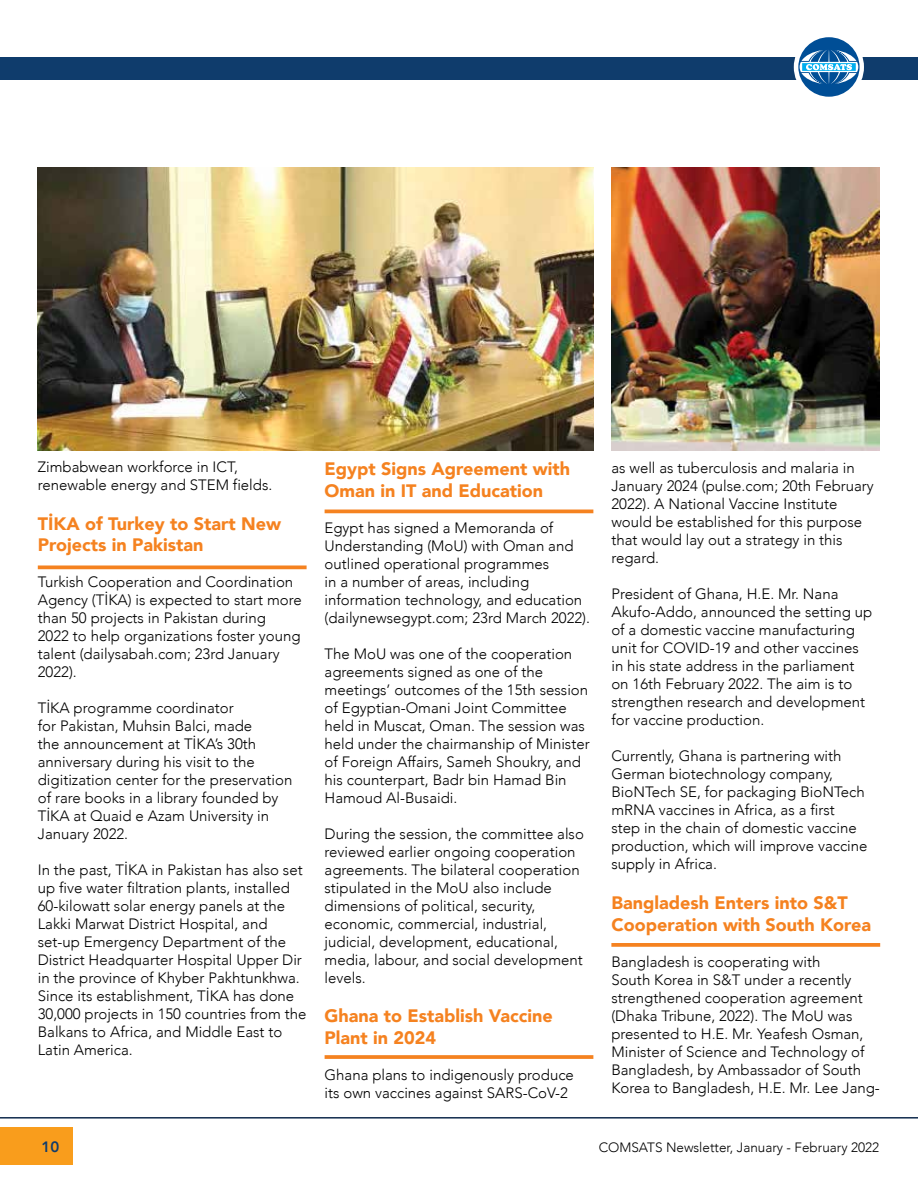
<style>
.page{position:relative;width:918px;height:1188px;background:#fff}
.page>*{position:absolute;margin:0;border:0;box-sizing:border-box;transform-origin:0 0}
.t1{font:900 18px/21.6px "Avenir";color:#f58220}
.t2{font:300 15px/18px "Avenir";color:#000}
.t3{font:800 15px "Avenir";color:#0f3c6c}
.t4{font:300 13.5px "Avenir";color:#000}
</style>
<div class="page">
<div style="left:0;top:0;width:918px;height:80px;background:#0f3c6c"></div>
<div style="left:0;top:0;width:918px;height:57px;background:#fff"></div>
<div style="left:794px;top:32px;width:70px;height:70px;background:#fff;border-radius:50%"></div>
<svg style="left:798px;top:37px;width:62px;height:60px"></svg>
<div style="left:0;top:1127px;width:73px;height:38px;background:#f99d1c"></div>
<hr style="left:0;top:1117px;width:918px;height:2px;background:#102b4e">
<img style="left:38px;top:167px;width:555px;height:283px">
<img style="left:611px;top:167px;width:268px;height:283px">
<svg style="left:38px;top:565px;width:269px;height:4px"></svg>
<hr style="left:325px;top:510px;width:268px;height:3px;background:#f58220">
<svg style="left:325px;top:1055px;width:268px;height:4px"></svg>
<svg style="left:611px;top:943px;width:269px;height:4px"></svg>
<p class="t2" style="left:38px;top:458px;width:236px">Zimbabwean workforce in ICT, renewable energy and STEM fields.</p>
<p class="t1" style="left:38px;top:512px;width:245px">TİKA of Turkey to Start New<br>Projects in Pakistan</p>
<p class="t2" style="left:38px;top:573px;width:266px">Turkish Cooperation and Coordination Agency (TİKA) is expected to start more than 50 projects in Pakistan during<br>2022 to help organizations foster young talent (dailysabah.com; 23rd January 2022).</p>
<p class="t2" style="left:38px;top:699px;width:256px">TİKA programme coordinator<br>for Pakistan, Muhsin Balci, made<br>the announcement at TİKA’s 30th anniversary during his visit to the digitization center for the preservation of rare books in a library founded by<br>TİKA at Quaid e Azam University in<br>January 2022.</p>
<p class="t2" style="left:38px;top:861px;width:270px">In the past, TİKA in Pakistan has also set up five water filtration plants, installed 60-kilowatt solar energy panels at the Lakki Marwat District Hospital, and set-up Emergency Department of the District Headquarter Hospital Upper Dir in the province of Khyber Pakhtunkhwa.<br>Since its establishment, TİKA has done 30,000 projects in 150 countries from the Balkans to Africa, and Middle East to Latin America.</p>
<p class="t1" style="left:325px;top:458px;width:247px">Egypt Signs Agreement with<br>Oman in IT and Education</p>
<p class="t2" style="left:325px;top:519px;width:267px">Egypt has signed a Memoranda of Understanding (MoU) with Oman and outlined operational programmes<br>in a number of areas, including information technology, and education (dailynewsegypt.com; 23rd March 2022).</p>
<p class="t2" style="left:325px;top:645px;width:267px">The MoU was one of the cooperation agreements signed as one of the meetings’ outcomes of the 15th session of Egyptian-Omani Joint Committee held in Muscat, Oman. The session was held under the chairmanship of Minister of Foreign Affairs, Sameh Shoukry, and his counterpart, Badr bin Hamad Bin Hamoud Al-Busaidi.</p>
<p class="t2" style="left:325px;top:825px;width:261px">During the session, the committee also reviewed earlier ongoing cooperation agreements. The bilateral cooperation stipulated in the MoU also include dimensions of political, security, economic, commercial, industrial, judicial, development, educational, media, labour, and social development levels.</p>
<p class="t1" style="left:325px;top:1005px;width:230px">Ghana to Establish Vaccine<br>Plant in 2024</p>
<p class="t2" style="left:325px;top:1066px;width:251px">Ghana plans to indigenously produce its own vaccines against SARS-CoV-2</p>
<p class="t2" style="left:611px;top:459px;width:264px">as well as tuberculosis and malaria in<br>January 2024 (pulse.com; 20th February<br>2022). A National Vaccine Institute would be established for this purpose that would lay out a strategy in this regard.</p>
<p class="t2" style="left:611px;top:585px;width:263px">President of Ghana, H.E. Mr. Nana Akufo-Addo, announced the setting up of a domestic vaccine manufacturing unit for COVID-19 and other vaccines in his state address in the parliament on 16th February 2022. The aim is to strengthen research and development for vaccine production.</p>
<p class="t2" style="left:611px;top:747px;width:258px">Currently, Ghana is partnering with German biotechnology company, BioNTech SE, for packaging BioNTech mRNA vaccines in Africa, as a first<br>step in the chain of domestic vaccine production, which will improve vaccine supply in Africa.</p>
<p class="t1" style="left:611px;top:891px;width:261px">Bangladesh Enters into S&amp;T<br>Cooperation with South Korea</p>
<p class="t2" style="left:611px;top:952px;width:270px">Bangladesh is cooperating with<br>South Korea in S&amp;T under a recently strengthened cooperation agreement (Dhaka Tribune, 2022). The MoU was presented to H.E. Mr. Yeafesh Osman, Minister of Science and Technology of Bangladesh, by Ambassador of South Korea to Bangladesh, H.E. Mr. Lee Jang-</p>
<p class="t3" style="left:42px;top:1133px;width:19px">10</p>
<p class="t4" style="left:599px;top:1139px;width:282px">COMSATS Newsletter, January - February 2022</p>
</div>
